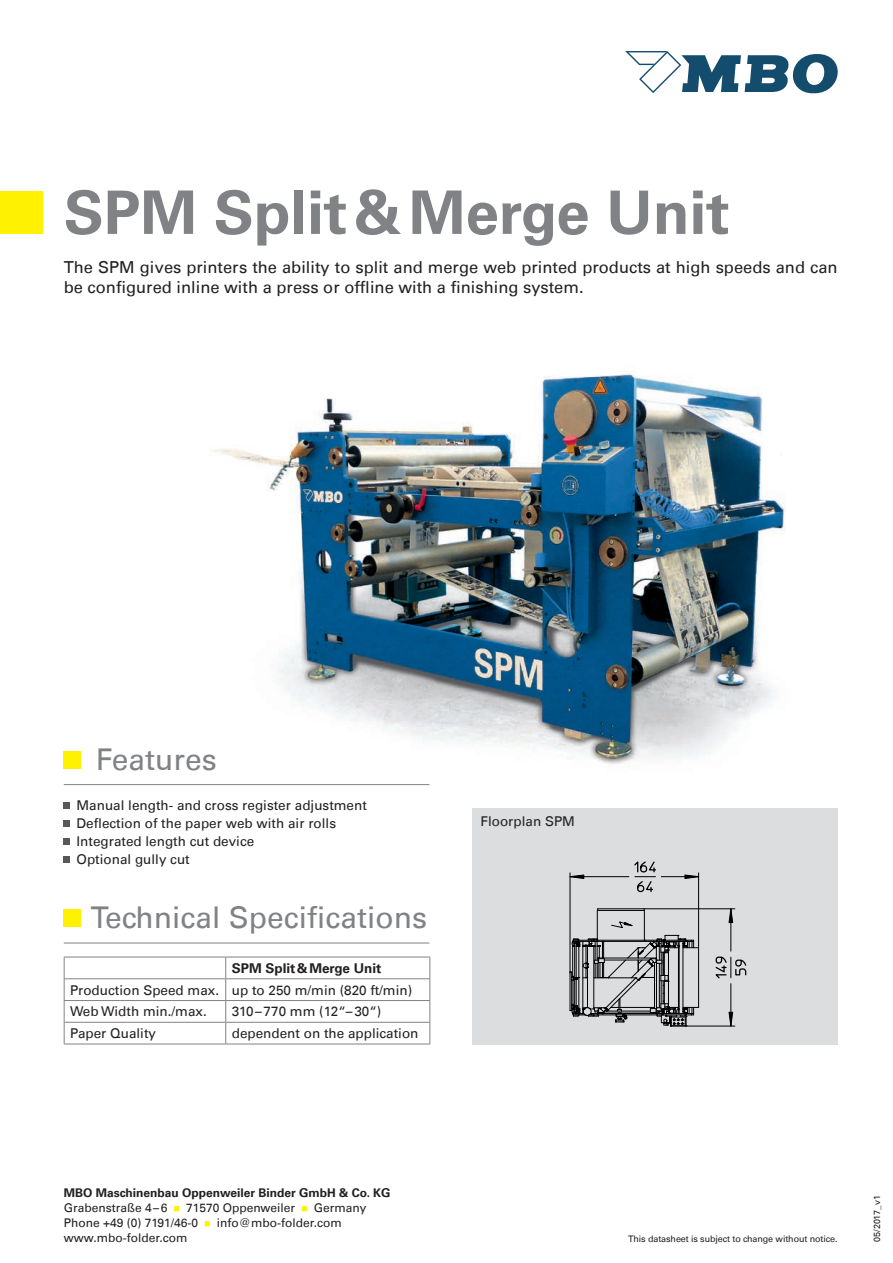
<style>
.page{position:relative;width:893px;height:1263px;background:#fff}
.page>*{position:absolute;margin:0;border:0;box-sizing:border-box;transform-origin:0 0}
.t1{font:700 60px "Univers LT";color:#808285}
.t2{font:30px "Univers LT";color:#808285}
.t3{font:16.5px/19.8px "Univers LT";color:#231f20}
.t4{font:13.5px/18px "Univers LT";color:#231f20}
.t5{font:700 13.5px "Univers LT";color:#231f20}
.t6{font:12px/14.9px "Univers LT";color:#231f20}
.t7{font:9px "Univers LT";letter-spacing:-.01em;color:#231f20}
.s1{font-weight:700}
.s2{color:#fff101}
</style>
<div class="page">
<img style="left:63px;top:371px;width:723px;height:451px">
<svg style="left:625px;top:51px;width:213px;height:42px"></svg>
<div style="left:0;top:191px;width:43px;height:43px;background:#fff101"></div>
<div style="left:64px;top:910px;width:17px;height:17px;background:#fff101"></div>
<hr style="left:64px;top:943px;width:365px;height:1px;background:#808285">
<hr style="left:64px;top:957px;width:162px;height:1px;background:#808285">
<hr style="left:226px;top:957px;width:204px;height:1px;background:#808285">
<hr style="left:64px;top:978px;width:162px;height:1px;background:#808285">
<hr style="left:226px;top:978px;width:204px;height:1px;background:#808285">
<hr style="left:64px;top:1000px;width:162px;height:1px;background:#808285">
<hr style="left:226px;top:1000px;width:204px;height:1px;background:#808285">
<hr style="left:64px;top:1022px;width:162px;height:1px;background:#808285">
<svg style="left:64px;top:957px;width:1px;height:87px"></svg>
<hr style="left:226px;top:1022px;width:204px;height:1px;background:#808285">
<svg style="left:225px;top:957px;width:1px;height:87px"></svg>
<svg style="left:429px;top:957px;width:1px;height:87px"></svg>
<hr style="left:64px;top:1044px;width:162px;height:1px;background:#808285">
<hr style="left:226px;top:1044px;width:204px;height:1px;background:#808285">
<div style="left:64px;top:751px;width:17px;height:17px;background:#fff101"></div>
<hr style="left:64px;top:784px;width:365px;height:1px;background:#808285">
<div style="left:64px;top:802px;width:6px;height:7px;background:#57585a"></div>
<div style="left:64px;top:820px;width:6px;height:7px;background:#57585a"></div>
<div style="left:64px;top:838px;width:6px;height:7px;background:#57585a"></div>
<div style="left:64px;top:856px;width:6px;height:7px;background:#57585a"></div>
<div style="left:472px;top:808px;width:366px;height:236px;background:#dcdddf"></div>
<hr style="left:598px;top:908px;width:46px;height:1px;background:#000">
<hr style="left:730px;top:984px;width:1px;height:42px;background:#000">
<hr style="left:730px;top:909px;width:1px;height:42px;background:#000">
<hr style="left:686px;top:1026px;width:49px;height:1px;background:#000">
<hr style="left:644px;top:908px;width:91px;height:1px;background:#000">
<svg style="left:729px;top:908px;width:4px;height:15px"></svg>
<svg style="left:729px;top:1012px;width:4px;height:14px"></svg>
<svg style="left:715px;top:956px;width:32px;height:23px"></svg>
<hr style="left:661px;top:876px;width:38px;height:1px;background:#000">
<hr style="left:570px;top:876px;width:59px;height:1px;background:#000">
<hr style="left:698px;top:873px;width:1px;height:75px;background:#000">
<hr style="left:570px;top:873px;width:1px;height:100px;background:#000">
<svg style="left:685px;top:875px;width:14px;height:4px"></svg>
<svg style="left:570px;top:875px;width:14px;height:4px"></svg>
<svg style="left:634px;top:861px;width:22px;height:32px"></svg>
<svg style="left:570px;top:909px;width:129px;height:118px"></svg>
<h1 class="t1" style="left:64px;top:178px;width:667px">SPM Split&amp;Merge Unit</h1>
<p class="t3" style="left:64px;top:258px;width:775px">The SPM gives printers the ability to split and merge web printed products at high speeds and can be configured inline with a press or offline with a finishing system.</p>
<h2 class="t2" style="left:96px;top:741px;width:123px">Features</h2>
<p class="t4" style="left:77px;top:796px;width:292px">Manual length- and cross register adjustment Deflection of the paper web with air rolls Integrated length cut device<br>Optional gully cut</p>
<h2 class="t2" style="left:90px;top:900px;width:338px">Technical Specifications</h2>
<p class="t5" style="left:232px;top:960px;width:151px">SPM Split&amp;Merge Unit</p>
<p class="t4" style="left:70px;top:979px;width:344px;line-height:21.8px">Production Speed max. up to 250 m/min (820 ft/min)<br>Web Width min./max.</p>
<p class="t4" style="left:232px;top:1002px;width:151px">310–770 mm (12“–30“)</p>
<p class="t4" style="left:70px;top:1024px;width:87px">Paper Quality</p>
<p class="t4" style="left:232px;top:1024px;width:188px">dependent on the application</p>
<p class="t4" style="left:480px;top:812px;width:96px">Floorplan SPM</p>
<p class="t6" style="left:64px;top:1186px;width:328px"><span class="s1">MBO Maschinenbau Oppenweiler Binder GmbH &amp; Co. KG </span>Grabenstraße 4–6 <span class="s2">■</span> 71570 Oppenweiler <span class="s2">■</span> Germany Phone +49 (0) 7191/46-0 <span class="s2">■</span> info@mbo-folder.com www.mbo-folder.com</p>
<p class="t7" style="left:872px;top:1242px;width:48px;rotate:-90deg">05/2017_v1</p>
<p class="t7" style="left:628px;top:1233px;width:211px">This datasheet is subject to change without notice.</p>
</div>
